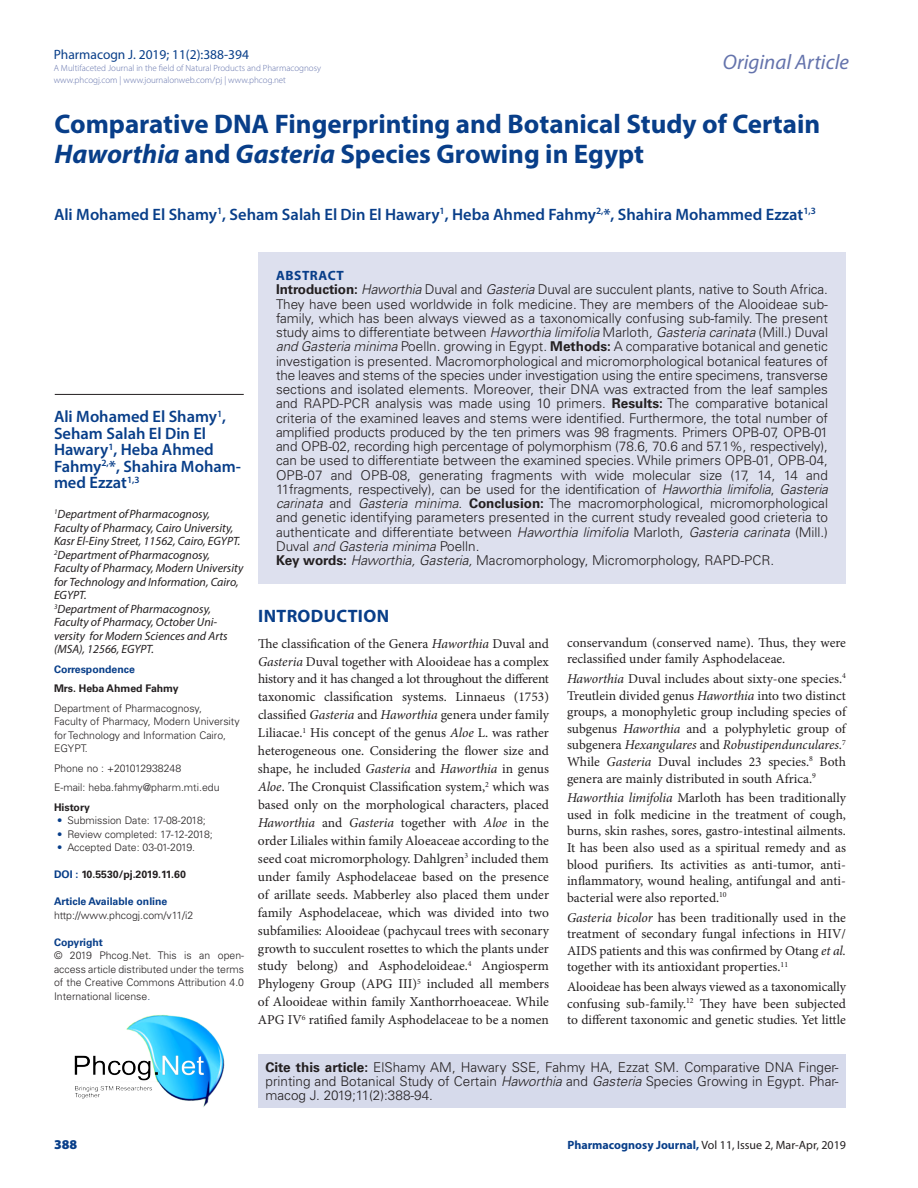
<style>
.page{position:relative;width:918px;height:1188px;background:#fff}
.page>*{position:absolute;margin:0;border:0;box-sizing:border-box;transform-origin:0 0}
.CT{font:700 27px/30px "Myriad Pro";color:#083e89}
.t1{font:italic 21px "Myriad Pro";color:#6473ac}
._1_HD{font:700 18px "Myriad Pro";letter-spacing:.02em;color:#083e89}
.CA{font:600 16.5px/16.5px "Myriad Pro";color:#083e89}
.TXT{font:13.5px/18px "Minion Pro";color:#231f20;text-align:justify}
.ABS_TXT{font:300 13.5px/14.2px "Univers LT Std";color:#231f20;text-align:justify}
.t2{font:13.5px "Myriad Pro";color:#083e89}
.ABS_HD{font:700 13.5px "Myriad Pro";letter-spacing:.04em;color:#083e89}
.RRH{font:900 13.5px "Myriad Pro";color:#083e89}
.CA_Aff{font:italic 12px/13.5px "Myriad Pro";color:#231f20}
.CA-2{font:italic 12px/13.5px "Myriad Pro";color:#231f20}
.RRH-2{font:12px "Myriad Pro";color:#231f20}
.ABS_AU_ADD{font:300 10.5px/13.5px "Univers LT Std";color:#231f20}
.ABS_AU_ADD-2{font:700 10.5px "Univers LT Std";color:#231f20}
.ABS_AU_ADD-3{font:700 10.5px "Univers LT Std";color:#083e89}
.ABS_TXT-2{font:700 10.5px "Univers LT Std";color:#083e89}
.t3{font:300 9px/12px "Myriad Pro";color:#6473ac}
.s1{font-style:italic}
.s2{color:#083e89}
.s3{font-weight:700}
.s4{font-weight:700;color:#083e89}
</style>
<div class="page">
<div style="left:258px;top:252px;width:588px;height:331px;background:#dde0ee"></div>
<hr style="left:55px;top:394px;width:189px;height:1px;background:#231f20">
<div style="left:258px;top:1054px;width:588px;height:54px;background:#d6daeb"></div>
<img style="left:74px;top:1015px;width:150px;height:92px">
<p class="t2" style="left:54px;top:46px;width:197px">Pharmacogn J. 2019; 11(2):388-394</p>
<p class="t3" style="left:54px;top:62px;width:269px">A Multifaceted Journal in the field of Natural Products and Pharmacognosy www.phcogj.com | www.journalonweb.com/pj | www.phcog.net</p>
<h2 class="t1" style="left:723px;top:49px;width:128px">Original Article</h2>
<p class="CT" style="left:55px;top:108px;width:767px">Comparative DNA Fingerprinting and Botanical Study of Certain<br><span class="s1">Haworthia</span> and <span class="s1">Gasteria</span> Species Growing in Egypt</p>
<p class="CA" style="left:54px;top:205px;width:763px">Ali Mohamed El Shamy<sup>1</sup>, Seham Salah El Din El Hawary<sup>1</sup>, Heba Ahmed Fahmy<sup>2,</sup>*, Shahira Mohammed Ezzat<sup>1,3</sup></p>
<p class="CA" style="left:54px;top:408px;width:189px">Ali Mohamed El Shamy<sup>1</sup>,<br>Seham Salah El Din El<br>Hawary<sup>1</sup>, Heba Ahmed<br>Fahmy<sup>2,</sup>*, Shahira Moham&shy;med Ezzat<sup>1,3</sup></p>
<p class="CA-2" style="left:54px;top:507px;width:188px"><sup>1</sup>Department ofPharmacognosy,<br>Faculty of Pharmacy, Cairo University,<br>Kasr El-Einy Street, 11562, Cairo, EGYPT.</p>
<p class="CA_Aff" style="left:54px;top:548px;width:191px"><sup>2</sup>Department ofPharmacognosy,<br>Faculty of Pharmacy, Modern University for Technology and Information, Cairo,<br>EGYPT.</p>
<p class="CA_Aff" style="left:54px;top:602px;width:175px"><sup>3</sup>Department of Pharmacognosy,<br>Faculty of Pharmacy, October Uni&shy;versity for Modern Sciences and Arts (MSA), 12566, EGYPT.</p>
<p class="ABS_TXT-2" style="left:54px;top:663px;width:82px">Correspondence</p>
<p class="ABS_AU_ADD-2" style="left:54px;top:682px;width:126px">Mrs. Heba Ahmed Fahmy</p>
<p class="ABS_AU_ADD" style="left:54px;top:701px;width:187px">Department of Pharmacognosy,<br>Faculty of Pharmacy, Modern University for Technology and Information Cairo,<br>EGYPT.</p>
<p class="ABS_AU_ADD" style="left:54px;top:761px;width:129px">Phone no : +201012938248</p>
<p class="ABS_AU_ADD" style="left:54px;top:781px;width:167px">E-mail: heba.fahmy@pharm.mti.edu</p>
<p class="ABS_AU_ADD-2" style="left:54px;top:801px;width:37px">History</p>
<p class="ABS_AU_ADD" style="left:57px;top:814px;width:150px"><span class="s2">•</span> Submission Date: 17-08-2018;</p>
<p class="ABS_AU_ADD" style="left:57px;top:827px;width:157px"><span class="s2">•</span> Review completed: 17-12-2018;</p>
<p class="ABS_AU_ADD" style="left:57px;top:841px;width:140px"><span class="s2">•</span> Accepted Date: 03-01-2019.</p>
<p class="ABS_AU_ADD-2" style="left:54px;top:868px;width:133px"><span class="s2">DOI :</span> 10.5530/pj.2019.11.60</p>
<p class="ABS_AU_ADD-3" style="left:54px;top:895px;width:115px">Article Available online</p>
<p class="ABS_AU_ADD" style="left:54px;top:908px;width:141px">http://www.phcogj.com/v11/i2</p>
<p class="ABS_AU_ADD-3" style="left:54px;top:936px;width:50px">Copyright</p>
<p class="ABS_AU_ADD" style="left:54px;top:949px;width:192px;text-align:justify">© 2019 Phcog.Net. This is an open&shy;access article distributed under the terms of the Creative Commons Attribution 4.0<br>International license<span class="s2">.</span></p>
<p class="ABS_HD" style="left:276px;top:267px;width:69px">ABSTRACT</p>
<p class="ABS_TXT" style="left:276px;top:283px;width:554px"><span class="s3">Introduction:</span> <span class="s1">Haworthia</span> Duval and <span class="s1">Gasteria</span> Duval are succulent plants, native to South Africa.<br>They have been used worldwide in folk medicine. They are members of the Alooideae sub&shy;family, which has been always viewed as a taxonomically confusing sub-family. The present study aims to differentiate between <span class="s1">Haworthia limifolia</span> Marloth<span class="s1">, Gasteria carinata</span> (Mill.) Duval <span class="s1">and Gasteria minima</span> Poelln. growing in Egypt. <span class="s3">Methods:</span> A comparative botanical and genetic investigation is presented. Macromorphological and micromorphological botanical features of the leaves and stems of the species under investigation using the entire specimens, transverse sections and isolated elements. Moreover, their DNA was extracted from the leaf samples and RAPD-PCR analysis was made using 10 primers. <span class="s3">Results:</span> The comparative botanical criteria of the examined leaves and stems were identified. Furthermore, the total number of amplified products produced by the ten primers was 98 fragments. Primers OPB-07, OPB-01 and OPB-02, recording high percentage of polymorphism (78.6, 70.6 and 57.1%, respectively), can be used to differentiate between the examined species. While primers OPB-01, OPB-04, OPB-07 and OPB-08, generating fragments with wide molecular size (17, 14, 14 and 11fragments, respectively), can be used for the identification of <span class="s1">Haworthia limifolia</span>, <span class="s1">Gasteria carinata</span> and <span class="s1">Gasteria minima</span>. <span class="s3">Conclusion:</span> The macromorphological, micromorphological and genetic identifying parameters presented in the current study revealed good crieteria to authenticate and differentiate between <span class="s1">Haworthia limifolia</span> Marloth<span class="s1">, Gasteria carinata</span> (Mill.)<br>Duval <span class="s1">and Gasteria minima</span> Poelln.</p>
<p class="ABS_TXT" style="left:276px;top:553px;width:500px"><span class="s3">Key words:</span> <span class="s1">Haworthia, Gasteria,</span> Macromorphology, Micromorphology, RAPD-PCR.</p>
<p class="_1_HD" style="left:258px;top:604px;width:132px">INTRODUCTION</p>
<p class="TXT" style="left:258px;top:634px;width:293px">The classification of the Genera <span class="s1">Haworthia</span> Duval and <span class="s1">Gasteria</span> Duval together with Alooideae has a complex history and it has changed a lot throughout the different taxonomic classification systems. Linnaeus (1753) classified <span class="s1">Gasteria</span> and <span class="s1">Haworthia</span> genera under family Liliacae.<sup>1</sup> His concept of the genus <span class="s1">Aloe</span> L. was rather heterogeneous one. Considering the flower size and shape, he included <span class="s1">Gasteria</span> and <span class="s1">Haworthia</span> in genus <span class="s1">Aloe</span>. The Cronquist Classification system,<sup>2</sup> which was based only on the morphological characters, placed <span class="s1">Haworthia</span> and <span class="s1">Gasteria</span> together with <span class="s1">Aloe</span> in the order Liliales within family Aloeaceae according to the seed coat micromorphology. Dahlgren<sup>3</sup> included them under family Asphodelaceae based on the presence of arillate seeds. Mabberley also placed them under family Asphodelaceae, which was divided into two subfamilies: Alooideae (pachycaul trees with seconary growth to succulent rosettes to which the plants under study belong) and Asphodeloideae.<sup>4</sup> Angiosperm Phylogeny Group (APG III)<sup>5</sup> included all members of Alooideae within family Xanthorrhoeaceae. While APG IV<sup>6</sup> ratified family Asphodelaceae to be a nomen</p>
<p class="TXT" style="left:567px;top:634px;width:281px;line-height:16.6px">conservandum (conserved name). Thus, they were reclassified under family Asphodelaceae.</p>
<p class="TXT" style="left:567px;top:670px;width:281px;line-height:16.6px"><span class="s1">Haworthia</span> Duval includes about sixty-one species.<sup>4<br></sup>Treutlein divided genus <span class="s1">Haworthia</span> into two distinct groups, a monophyletic group including species of subgenus <span class="s1">Haworthia</span> and a polyphyletic group of subgenera <span class="s1">Hexangulares</span> and <span class="s1">Robustipendunculares.</span><sup>7<br></sup>While <span class="s1">Gasteria</span> Duval includes 23 species.<sup>8</sup> Both genera are mainly distributed in south Africa.<sup>9</sup></p>
<p class="TXT" style="left:567px;top:790px;width:281px;line-height:16.6px"><span class="s1">Haworthia limifolia</span> Marloth has been traditionally used in folk medicine in the treatment of cough, burns, skin rashes, sores, gastro-intestinal ailments.<br>It has been also used as a spiritual remedy and as blood purifiers. Its activities as anti-tumor, anti&shy;inflammatory, wound healing, antifungal and anti&shy;bacterial were also reported.<sup>10</sup></p>
<p class="TXT" style="left:567px;top:909px;width:281px;line-height:16.6px"><span class="s1">Gasteria bicolor</span> has been traditionally used in the treatment of secondary fungal infections in HIV/ AIDS patients and this was confirmed by Otang <span class="s1">et al. </span>together with its antioxidant properties.<sup>11</sup></p>
<p class="TXT" style="left:567px;top:978px;width:281px;line-height:16.6px">Alooideae has been always viewed as a taxonomically confusing sub-family.<sup>12</sup> They have been subjected to different taxonomic and genetic studies. Yet little</p>
<p class="ABS_TXT" style="left:266px;top:1060px;width:574px"><span class="s3">Cite this article:</span> ElShamy AM, Hawary SSE, Fahmy HA, Ezzat SM. Comparative DNA Finger&shy;printing and Botanical Study of Certain <span class="s1">Haworthia</span> and <span class="s1">Gasteria</span> Species Growing in Egypt. Phar&shy;macog J. 2019;11(2):388-94.</p>
<p class="RRH" style="left:54px;top:1136px;width:25px">388</p>
<p class="RRH-2" style="left:567px;top:1138px;width:280px"><span class="s4">Pharmacognosy Journal,</span> Vol 11, Issue 2, Mar-Apr, 2019</p>
</div>
